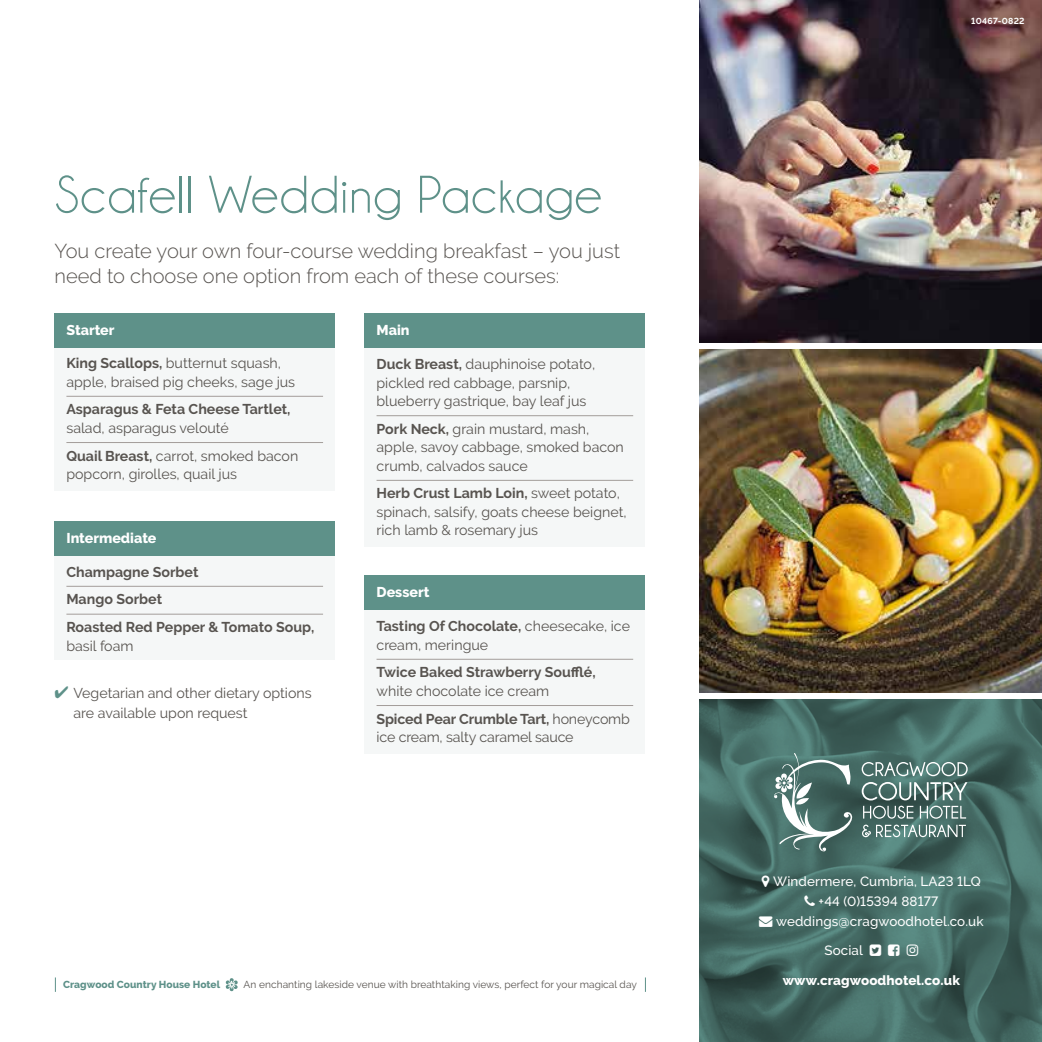
<style>
.page{position:relative;width:1042px;height:1042px;background:#fff}
.page>*{position:absolute;margin:0;border:0;box-sizing:border-box;transform-origin:0 0}
.t1{font:53.55px "Champagne&Limousines";letter-spacing:.02em;color:#5e9189}
.t2{font:300 20.12px/25px "Raleway";color:#585450}
.t3{font:14.17px/18.4px "Raleway";color:#585450}
.t4{font:700 14.17px/27.8px "Raleway";color:#585450}
.t5{font:800 14.17px "Raleway";color:#fff}
.t6{font:500 13.3px/20.1px "Raleway";letter-spacing:.01em;color:#fff;text-align:center}
.t7{font:800 13.3px "Raleway";letter-spacing:.01em;color:#fff}
.t8{font:10.15px "Raleway";letter-spacing:.005em;color:#585450}
.t9{font:800 10.15px "Raleway";letter-spacing:.005em;color:#5e9189}
.t10{font:700 8.75px "Raleway";letter-spacing:.03em;color:#fff}
.s1{font-weight:700}
.s2{color:#5e9189}
</style>
<div class="page">
<div style="left:55px;top:347px;width:280px;height:144px;background:#f5f7f7"></div>
<hr style="left:66px;top:396px;width:257px;height:1px;background:#a39d9a">
<hr style="left:66px;top:442px;width:257px;height:1px;background:#a39d9a">
<div style="left:365px;top:348px;width:280px;height:199px;background:#f5f7f7"></div>
<hr style="left:376px;top:415px;width:257px;height:1px;background:#a39d9a">
<hr style="left:376px;top:480px;width:257px;height:1px;background:#a39d9a">
<div style="left:55px;top:556px;width:280px;height:104px;background:#f5f7f7"></div>
<hr style="left:66px;top:586px;width:257px;height:1px;background:#a39d9a">
<hr style="left:66px;top:614px;width:257px;height:1px;background:#a39d9a">
<div style="left:365px;top:610px;width:280px;height:144px;background:#f5f7f7"></div>
<hr style="left:376px;top:659px;width:257px;height:1px;background:#a39d9a">
<hr style="left:376px;top:705px;width:257px;height:1px;background:#a39d9a">
<div style="left:55px;top:313px;width:280px;height:35px;background:#5e9189"></div>
<div style="left:365px;top:313px;width:280px;height:35px;background:#5e9189"></div>
<div style="left:55px;top:521px;width:280px;height:35px;background:#5e9189"></div>
<div style="left:365px;top:575px;width:280px;height:35px;background:#5e9189"></div>
<img style="left:699px;top:350px;width:343px;height:342px">
<img style="left:699px;top:699px;width:343px;height:343px">
<svg style="left:861px;top:762px;width:106px;height:14px"></svg>
<svg style="left:862px;top:782px;width:105px;height:55px;background:#6a8681"></svg>
<svg style="left:774px;top:753px;width:78px;height:98px;background:#688682"></svg>
<svg style="left:226px;top:978px;width:12px;height:13px"></svg>
<svg style="left:55px;top:977px;width:1px;height:15px"></svg>
<svg style="left:645px;top:977px;width:1px;height:15px"></svg>
<img style="left:699px;top:0;width:343px;height:343px">
<svg style="left:762px;top:875px;width:7px;height:11px"></svg>
<svg style="left:804px;top:895px;width:11px;height:11px"></svg>
<svg style="left:870px;top:945px;width:11px;height:11px"></svg>
<svg style="left:888px;top:945px;width:12px;height:11px"></svg>
<svg style="left:907px;top:945px;width:11px;height:11px"></svg>
<h1 class="t1" style="left:55px;top:164px;width:548px">Scafell Wedding Package</h1>
<h2 class="t2" style="left:55px;top:239px;width:567px">You create your own four-course wedding breakfast – you just need to choose one option from each of these courses:</h2>
<p class="t5" style="left:66px;top:322px;width:50px">Starter</p>
<p class="t5" style="left:376px;top:322px;width:34px">Main</p>
<p class="t3" style="left:66px;top:354px;width:230px"><span class="s1">King Scallops,</span> butternut squash, apple, braised pig cheeks, sage jus</p>
<p class="t4" style="left:66px;top:395px;width:226px">Asparagus &amp; Feta Cheese Tartlet,</p>
<p class="t3" style="left:66px;top:414px;width:233px;line-height:27.8px">salad, asparagus velouté<br><span class="s1">Quail Breast,</span> carrot, smoked bacon</p>
<p class="t3" style="left:66px;top:465px;width:172px">popcorn, girolles, quail jus</p>
<p class="t5" style="left:66px;top:529px;width:92px">Intermediate</p>
<p class="t4" style="left:66px;top:558px;width:249px">Champagne Sorbet<br>Mango Sorbet<br>Roasted Red Pepper &amp; Tomato Soup,</p>
<p class="t3" style="left:66px;top:636px;width:69px">basil foam</p>
<p class="t3" style="left:74px;top:683px;width:240px;line-height:20.1px;text-indent:-19px"><span class="s2">✔</span> Vegetarian and other dietary options are available upon request</p>
<p class="t3" style="left:376px;top:355px;width:220px"><span class="s1">Duck Breast,</span> dauphinoise potato, pickled red cabbage, parsnip, blueberry gastrique, bay leaf jus</p>
<p class="t3" style="left:376px;top:419px;width:249px"><span class="s1">Pork Neck,</span> grain mustard, mash, apple, savoy cabbage, smoked bacon crumb, calvados sauce</p>
<p class="t3" style="left:376px;top:484px;width:252px"><span class="s1">Herb Crust Lamb Loin,</span> sweet potato, spinach, salsify, goats cheese beignet, rich lamb &amp; rosemary jus</p>
<p class="t5" style="left:376px;top:584px;width:54px">Dessert</p>
<p class="t3" style="left:376px;top:617px;width:255px"><span class="s1">Tasting Of Chocolate,</span> cheesecake, ice cream, meringue</p>
<p class="t4" style="left:376px;top:658px;width:221px">Twice Baked Strawberry Soufflé,</p>
<p class="t3" style="left:376px;top:677px;width:255px;line-height:27.8px">white chocolate ice cream<br><span class="s1">Spiced Pear Crumble Tart,</span> honeycomb</p>
<p class="t3" style="left:376px;top:728px;width:199px">ice cream, salty caramel sauce</p>
<p class="t10" style="left:971px;top:16px;width:55px">10467-0822</p>
<p class="t6" style="left:773px;top:871px;width:209px">Windermere, Cumbria, LA23 1LQ +44 (0)15394 88177</p>
<p class="t6" style="left:759px;top:911px;width:226px">→ weddings@cragwoodhotel.co.uk</p>
<p class="t6" style="left:824px;top:940px;width:40px">Social</p>
<p class="t9" style="left:63px;top:979px;width:158px">Cragwood Country House Hotel</p>
<p class="t8" style="left:244px;top:978px;width:395px">An enchanting lakeside venue with breathtaking views, perfect for your magical day</p>
<p class="t7" style="left:783px;top:972px;width:179px">www.cragwoodhotel.co.uk</p>
</div>
